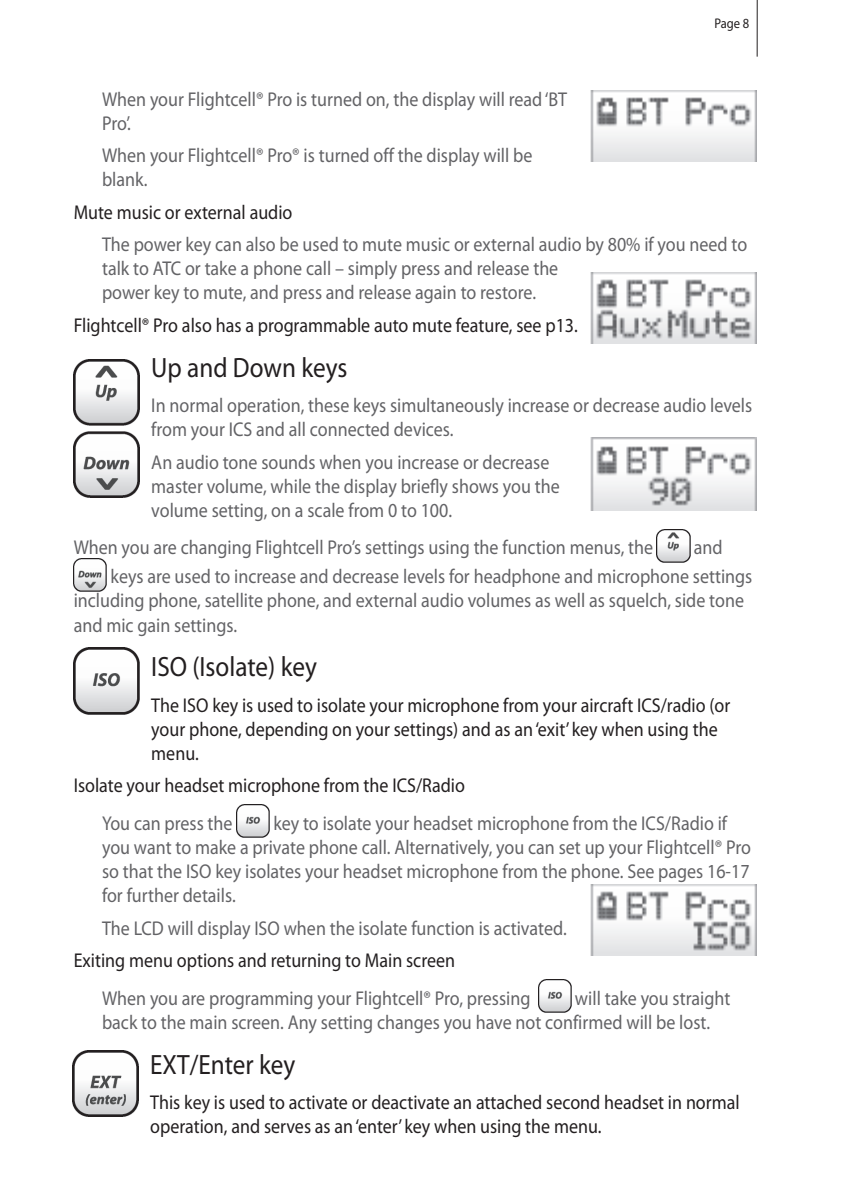
<style>
.page{position:relative;width:842px;height:1191px;background:#fff}
.page>*{position:absolute;margin:0;border:0;box-sizing:border-box;transform-origin:0 0}
.t1{font:28px "Myriad Pro";color:#231f20;scale:.9 1}
.t2{font:20px/24px "Myriad Pro";color:#636366;scale:.9 1}
.t3{font:20px/24px "Myriad Pro";color:#231f20;scale:.9 1}
.t4{font:14px "Myriad Pro";color:#231f20;scale:.9 1}
</style>
<div class="page">
<hr style="left:757px;top:0;width:1px;height:57px;background:#231f20">
<img style="left:657px;top:529px;width:33px;height:33px">
<img style="left:74px;top:558px;width:33px;height:33px">
<img style="left:236px;top:805px;width:34px;height:33px">
<img style="left:538px;top:979px;width:33px;height:33px">
<img style="left:590px;top:91px;width:167px;height:70px">
<img style="left:74px;top:359px;width:66px;height:138px">
<img style="left:74px;top:648px;width:66px;height:66px">
<img style="left:73px;top:1050px;width:66px;height:66px">
<img style="left:590px;top:272px;width:167px;height:71px">
<img style="left:590px;top:437px;width:167px;height:73px">
<img style="left:590px;top:884px;width:167px;height:71px">
<p class="t4" style="left:714px;top:16px;width:40px">Page 8</p>
<p class="t2" style="left:102px;top:87px;width:518px">When your Flightcell® Pro is turned on, the display will read ‘BT<br>Pro’.</p>
<p class="t2" style="left:102px;top:144px;width:480px">When your Flightcell® Pro® is turned off the display will be blank.</p>
<p class="t3" style="left:74px;top:200px;width:245px">Mute music or external audio</p>
<p class="t2" style="left:102px;top:233px;width:718px">The power key can also be used to mute music or external audio by 80% if you need to talk to ATC or take a phone call – simply press and release the<br>power key to mute, and press and release again to restore.</p>
<p class="t3" style="left:74px;top:313px;width:562px">Flightcell® Pro also has a programmable auto mute feature, see p13.</p>
<h1 class="t1" style="left:151px;top:352px;width:220px">Up and Down keys</h1>
<p class="t2" style="left:151px;top:394px;width:669px">In normal operation, these keys simultaneously increase or decrease audio levels from your ICS and all connected devices.</p>
<p class="t2" style="left:151px;top:450px;width:455px">An audio tone sounds when you increase or decrease master volume, while the display briefly shows you the volume setting, on a scale from 0 to 100.</p>
<p class="t2" style="left:74px;top:536px;width:645px">When you are changing Flightcell Pro’s settings using the function menus, the</p>
<p class="t2" style="left:111px;top:533px;width:714px;line-height:29.2px;text-indent:583px">and keys are used to increase and decrease levels for headphone and microphone settings</p>
<p class="t2" style="left:74px;top:589px;width:746px">including phone, satellite phone, and external audio volumes as well as squelch, side tone and mic gain settings.</p>
<h1 class="t1" style="left:151px;top:652px;width:186px">ISO (Isolate) key</h1>
<p class="t3" style="left:151px;top:693px;width:645px">The ISO key is used to isolate your microphone from your aircraft ICS/radio (or your phone, depending on your settings) and as an ‘exit’ key when using the menu.</p>
<p class="t3" style="left:74px;top:774px;width:436px">Isolate your headset microphone from the ICS/Radio</p>
<p class="t2" style="left:102px;top:811px;width:147px">You can press the</p>
<p class="t2" style="left:102px;top:811px;width:722px;text-indent:171px">key to isolate your headset microphone from the ICS/Radio if you want to make a private phone call. Alternatively, you can set up your Flightcell® Pro so that the ISO key isolates your headset microphone from the phone. See pages 16-17 for further details.</p>
<p class="t2" style="left:102px;top:916px;width:518px">The LCD will display ISO when the isolate function is activated.</p>
<p class="t3" style="left:74px;top:948px;width:425px">Exiting menu options and returning to Main screen</p>
<p class="t2" style="left:102px;top:986px;width:477px">When you are programming your Flightcell® Pro, pressing</p>
<p class="t2" style="left:102px;top:986px;width:699px;text-indent:473px">will take you straight back to the main screen. Any setting changes you have not confirmed will be lost.</p>
<h1 class="t1" style="left:150px;top:1049px;width:163px">EXT/Enter key</h1>
<p class="t3" style="left:150px;top:1090px;width:656px">This key is used to activate or deactivate an attached second headset in normal operation, and serves as an ‘enter’ key when using the menu.</p>
</div>
